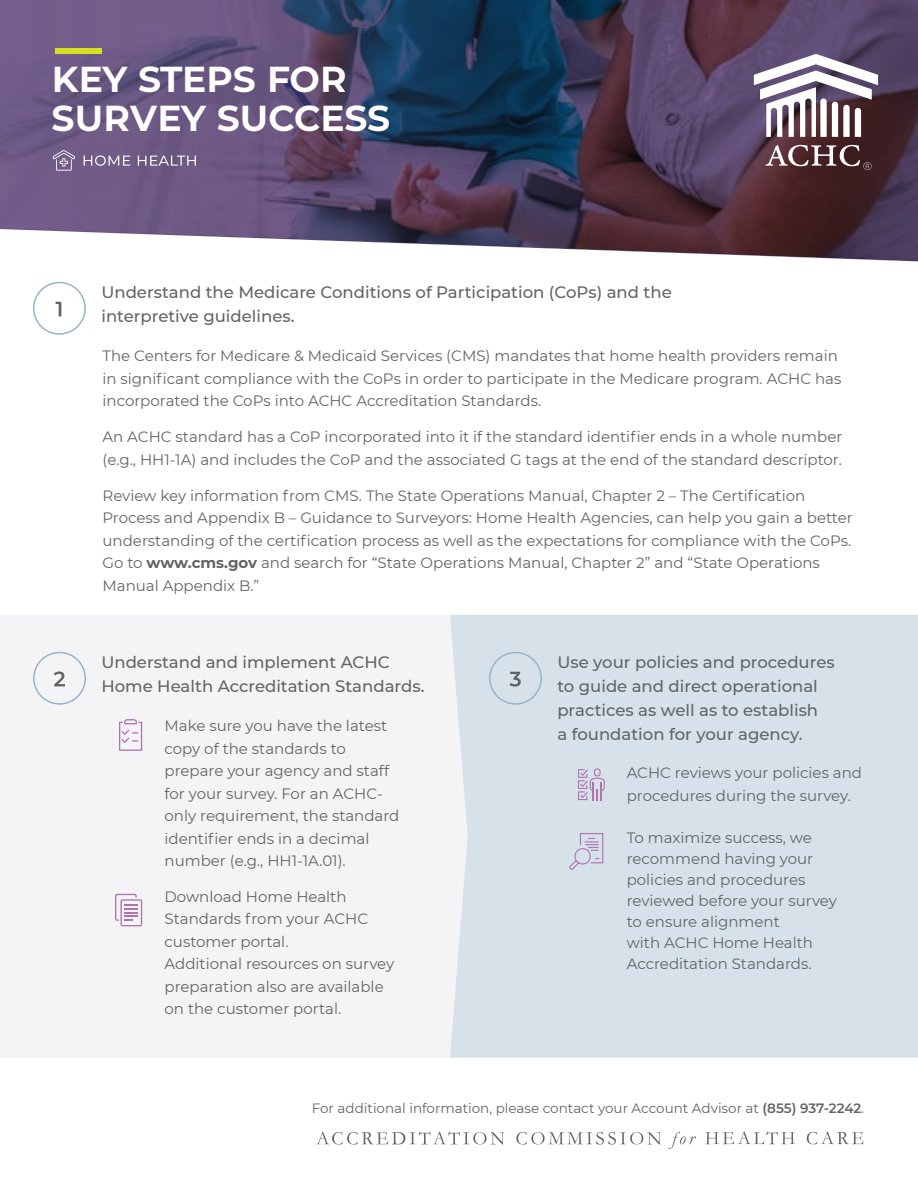
<style>
.page{position:relative;width:918px;height:1188px;background:#fff}
.page>*{position:absolute;margin:0;border:0;box-sizing:border-box;transform-origin:0 0}
.t1{font:600 43.65px/38.7px "Montserrat";letter-spacing:-.02em;color:#fff}
.t2{font:500 16.5px/24px "Montserrat";color:#636466}
.t3{font:15px/22.5px "Montserrat";color:#636466}
.t4{font:13.5px "Montserrat";color:#636466}
.s1{font-weight:700}
.s2{font-weight:600}
</style>
<div class="page">
<svg style="left:0;top:0;width:918px;height:262px;background:#5a4f6c"></svg>
<div style="left:0;top:615px;width:918px;height:443px;background:#f4f4f7"></div>
<div style="left:450px;top:615px;width:468px;height:443px;background:#d7e1ea"></div>
<div style="left:33px;top:282px;width:53px;height:53px;border:2px solid #94b4cb;border-radius:50%"></div>
<div style="left:55px;top:48px;width:47px;height:6px;background:#d7df23"></div>
<svg style="left:754px;top:54px;width:124px;height:83px"></svg>
<svg style="left:765px;top:145px;width:106px;height:25px;background:#715457"></svg>
<svg style="left:56px;top:302px;width:5px;height:14px"></svg>
<div style="left:33px;top:652px;width:53px;height:53px;border:2px solid #94b4cb;border-radius:50%"></div>
<svg style="left:54px;top:672px;width:11px;height:14px"></svg>
<svg style="left:568px;top:832px;width:36px;height:39px"></svg>
<div style="left:489px;top:652px;width:53px;height:53px;border:2px solid #94b4cb;border-radius:50%"></div>
<svg style="left:509px;top:672px;width:12px;height:15px"></svg>
<svg style="left:578px;top:768px;width:27px;height:33px"></svg>
<svg style="left:115px;top:894px;width:27px;height:32px"></svg>
<svg style="left:119px;top:719px;width:23px;height:32px"></svg>
<svg style="left:84px;top:155px;width:46px;height:11px"></svg>
<svg style="left:138px;top:156px;width:58px;height:10px"></svg>
<svg style="left:53px;top:150px;width:22px;height:21px"></svg>
<svg style="left:316px;top:1132px;width:188px;height:13px"></svg>
<svg style="left:516px;top:1132px;width:145px;height:13px"></svg>
<svg style="left:668px;top:1132px;width:28px;height:17px"></svg>
<svg style="left:705px;top:1132px;width:90px;height:12px"></svg>
<svg style="left:807px;top:1132px;width:57px;height:12px"></svg>
<h1 class="t1" style="left:51px;top:56px;width:341px">KEY STEPS FOR<br>SURVEY SUCCESS</h1>
<p class="t2" style="left:101px;top:279px;width:572px">Understand the Medicare Conditions of Participation (CoPs) and the interpretive guidelines.</p>
<p class="t3" style="left:102px;top:344px;width:740px">The Centers for Medicare &amp; Medicaid Services (CMS) mandates that home health providers remain in significant compliance with the CoPs in order to participate in the Medicare program. ACHC has incorporated the CoPs into ACHC Accreditation Standards.</p>
<p class="t3" style="left:102px;top:425px;width:741px">An ACHC standard has a CoP incorporated into it if the standard identifier ends in a whole number (e.g., HH1-1A) and includes the CoP and the associated G tags at the end of the standard descriptor.</p>
<p class="t3" style="left:102px;top:484px;width:752px">Review key information from CMS. The State Operations Manual, Chapter 2 – The Certification Process and Appendix B – Guidance to Surveyors: Home Health Agencies, can help you gain a better understanding of the certification process as well as the expectations for compliance with the CoPs.<br>Go to <span class="s1">www.cms.gov</span> and search for “State Operations Manual, Chapter 2” and “State Operations Manual Appendix B.”</p>
<p class="t2" style="left:101px;top:649px;width:325px">Understand and implement ACHC<br>Home Health Accreditation Standards.</p>
<p class="t3" style="left:165px;top:714px;width:236px">Make sure you have the latest copy of the standards to prepare your agency and staff for your survey. For an ACHC&shy;only requirement, the standard identifier ends in a decimal number (e.g., HH1-1A.01).</p>
<p class="t3" style="left:165px;top:885px;width:231px">Download Home Health<br>Standards from your ACHC customer portal.<br>Additional resources on survey preparation also are available on the customer portal.</p>
<p class="t2" style="left:557px;top:649px;width:279px">Use your policies and procedures to guide and direct operational practices as well as to establish<br>a foundation for your agency.</p>
<p class="t3" style="left:627px;top:761px;width:237px">ACHC reviews your policies and procedures during the survey.</p>
<p class="t3" style="left:627px;top:827px;width:212px;line-height:21px">To maximize success, we recommend having your policies and procedures reviewed before your survey to ensure alignment<br>with ACHC Home Health<br>Accreditation Standards.</p>
<p class="t4" style="left:312px;top:1099px;width:554px">For additional information, please contact your Account Advisor at <span class="s2">(855) 937-2242</span>.</p>
</div>
